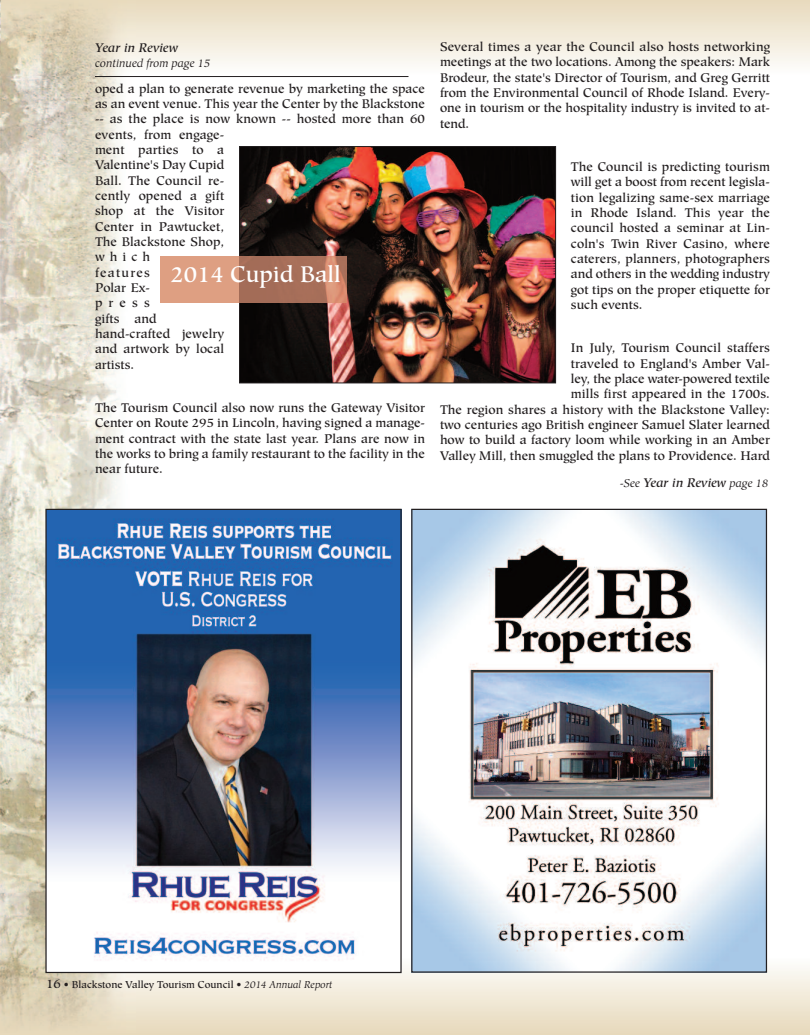
<style>
.page{position:relative;width:810px;height:1035px;background:#fff}
.page>*{position:absolute;margin:0;border:0;box-sizing:border-box;transform-origin:0 0}
.t1{font:500 22.5px "Hiroshige";color:#fff}
.t2{font:500 12.5px/15.4px "Hiroshige";color:#231f20;text-align:justify}
.t3{font:italic 500 12.5px "Hiroshige";color:#231f20}
.t4{font:italic 11.25px "Hiroshige";color:#231f20}
.t5{font:500 10px "Hiroshige";color:#231f20}
.s1{font-weight:400;font-size:11.25px}
.s2{font-size:12.5px}
.s3{font-weight:400;font-style:italic}
</style>
<div class="page">
<img style="left:0;top:0;width:135px;height:958px">
<img style="left:2px;top:0;width:808px;height:75px">
<img style="left:0;top:958px;width:135px;height:75px">
<img style="left:47px;top:511px;width:353px;height:455px">
<img style="left:413px;top:511px;width:352px;height:460px">
<hr style="left:95px;top:76px;width:313px;height:1px;background:#231f20">
<img style="left:241px;top:148px;width:313px;height:233px">
<div style="left:239px;top:146px;width:317px;height:237px;border:1px solid #231f20"></div>
<div style="left:160px;top:256px;width:79px;height:47px;background:#de9f82"></div>
<hr style="left:239px;top:256px;width:1px;height:47px;background:#b8856d">
<img style="left:240px;top:256px;width:107px;height:47px">
<p class="t3" style="left:95px;top:43px;width:85px">Year in Review</p>
<p class="t4" style="left:95px;top:58px;width:117px">continued from page 15</p>
<p class="t2" style="left:95px;top:82px;width:332px;text-align:left">oped a plan to generate revenue by marketing the space as an event venue. This year the Center by the Blackstone -- as the place is now known -- hosted more than 60 events, from engage-<br>ment parties to a<br>Valentine's Day Cupid<br>Ball. The Council re-<br>cently opened a gift<br>shop at the Visitor<br>Center in Pawtucket,<br>The Blackstone Shop,<br>which<br>features<br>Polar Ex-<br>press<br>gifts and<br>hand-crafted jewelry<br>and artwork by local<br>artists.</p>
<p class="t2" style="left:95px;top:401px;width:332px">The Tourism Council also now runs the Gateway Visitor Center on Route 295 in Lincoln, having signed a manage&shy;ment contract with the state last year. Plans are now in the works to bring a family restaurant to the facility in the near future.</p>
<h1 class="t1" style="left:170px;top:265px;width:172px">2014 Cupid Ball</h1>
<p class="t2" style="left:440px;top:40px;width:332px">Several times a year the Council also hosts networking meetings at the two locations. Among the speakers: Mark Brodeur, the state's Director of Tourism, and Greg Gerritt from the Environmental Council of Rhode Island. Every&shy;one in tourism or the hospitality industry is invited to at&shy;tend.</p>
<p class="t2" style="left:571px;top:160px;width:201px">The Council is predicting tourism will get a boost from recent legisla&shy;tion legalizing same-sex marriage in Rhode Island. This year the council hosted a seminar at Lin&shy;coln's Twin River Casino, where caterers, planners, photographers and others in the wedding industry got tips on the proper etiquette for such events.</p>
<p class="t2" style="left:440px;top:341px;width:332px;text-align:right">In July, Tourism Council staffers<br>traveled to England's Amber Val-<br>ley, the place water-powered textile<br>mills first appeared in the 1700s.<br>The region shares a history with the Blackstone Valley: two centuries ago British engineer Samuel Slater learned how to build a factory loom while working in an Amber Valley Mill, then smuggled the plans to Providence. Hard</p>
<p class="t3" style="left:620px;top:477px;width:150px"><span class="s1">-See</span> Year in Review <span class="s1">page 18</span></p>
<p class="t5" style="left:46px;top:981px;width:288px"><span class="s2">16</span> • Blackstone Valley Tourism Council • <span class="s3">2014 Annual Report</span></p>
</div>
